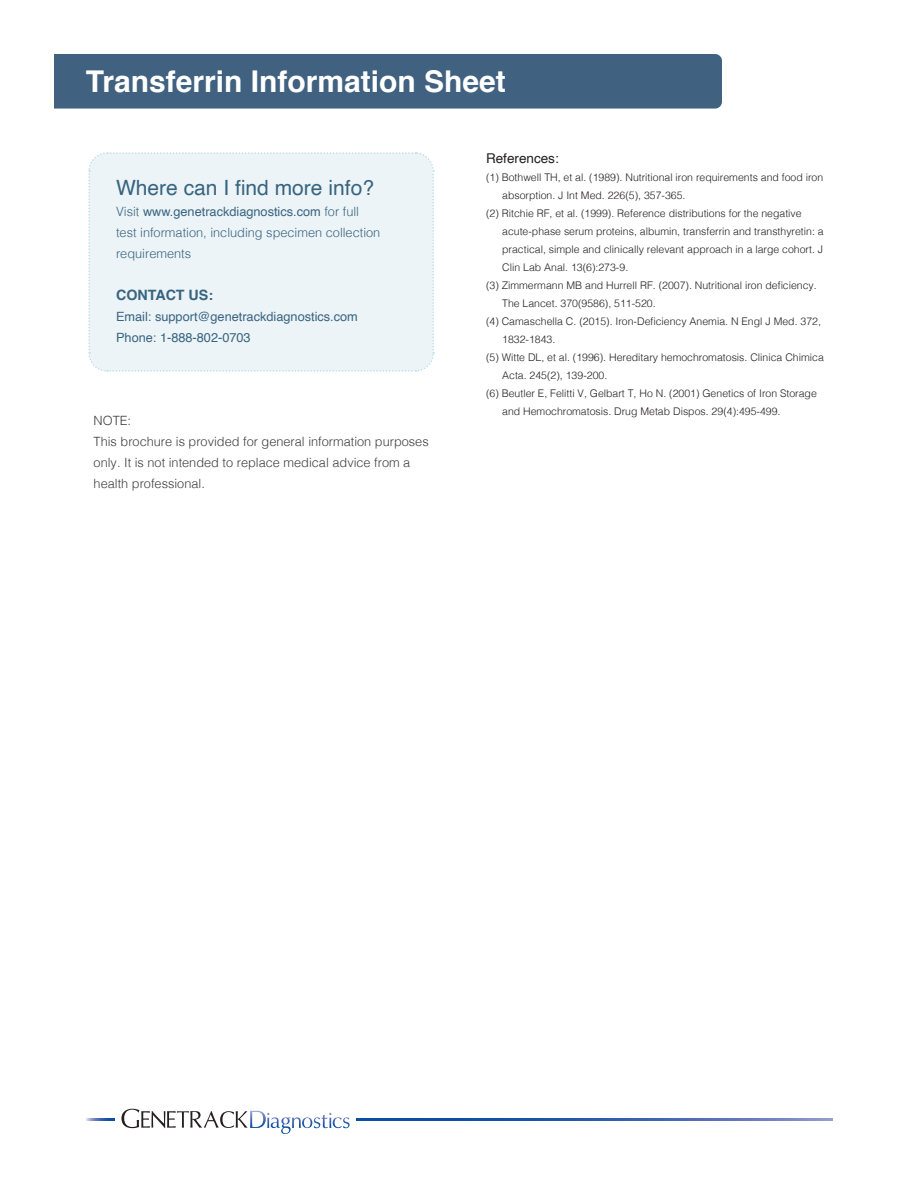
<style>
.page{position:relative;width:918px;height:1188px;background:#fff}
.page>*{position:absolute;margin:0;border:0;box-sizing:border-box;transform-origin:0 0}
.t1{font:700 30px "Helvetica";color:#fff}
.t2{font:21px "Helvetica";color:#386480}
.t3{font:700 14.25px "Helvetica";color:#386480}
.t4{font:13.5px "Helvetica";color:#231f20}
.t5{font:300 12.75px/21px "Helvetica";color:#3e3e3f}
.t6{font:300 12.75px/21px "Helvetica";color:#386480}
.t7{font:12.75px "Helvetica";color:#386480}
.t8{font:300 10.5px/18px "Helvetica";color:#231f20}
.s1{font-weight:400}
</style>
<div class="page">
<div style="left:54px;top:54px;width:668px;height:55px;background:#406180"></div>
<div style="left:88px;top:152px;width:347px;height:220px;background:#ecf4f7"></div>
<svg style="left:356px;top:1119px;width:477px;height:1px"></svg>
<svg style="left:87px;top:1119px;width:28px;height:1px"></svg>
<svg style="left:121px;top:1109px;width:229px;height:25px"></svg>
<p class="t1" style="left:86px;top:57px;width:422px">Transferrin Information Sheet</p>
<p class="t2" style="left:116px;top:171px;width:259px">Where can I find more info?</p>
<p class="t6" style="left:116px;top:200px;width:266px">Visit <span class="s1">www.genetrackdiagnostics.com</span> for full test information, including specimen collection requirements</p>
<p class="t3" style="left:116px;top:283px;width:99px">CONTACT US:</p>
<p class="t7" style="left:116px;top:307px;width:243px">Email: support@genetrackdiagnostics.com</p>
<p class="t7" style="left:116px;top:328px;width:136px">Phone: 1-888-802-0703</p>
<p class="t5" style="left:94px;top:409px;width:39px">NOTE:</p>
<p class="t5" style="left:94px;top:430px;width:337px">This brochure is provided for general information purposes only. It is not intended to replace medical advice from a health professional.</p>
<p class="t4" style="left:486px;top:147px;width:74px">References:</p>
<p class="t8" style="left:502px;top:167px;width:323px;text-indent:-16px">(1) Bothwell TH, et al. (1989). Nutritional iron requirements and food iron absorption. J Int Med. 226(5), 357-365.</p>
<p class="t8" style="left:502px;top:203px;width:323px;text-indent:-16px">(2) Ritchie RF, et al. (1999). Reference distributions for the negative acute-phase serum proteins, albumin, transferrin and transthyretin: a practical, simple and clinically relevant approach in a large cohort. J Clin Lab Anal. 13(6):273-9.</p>
<p class="t8" style="left:502px;top:275px;width:316px;text-indent:-16px">(3) Zimmermann MB and Hurrell RF. (2007). Nutritional iron deficiency.<br>The Lancet. 370(9586), 511-520.</p>
<p class="t8" style="left:502px;top:311px;width:320px;text-indent:-16px">(4) Camaschella C. (2015). Iron-Deficiency Anemia. N Engl J Med. 372,<br>1832-1843.</p>
<p class="t8" style="left:502px;top:347px;width:323px;text-indent:-16px">(5) Witte DL, et al. (1996). Hereditary hemochromatosis. Clinica Chimica<br>Acta. 245(2), 139-200.</p>
<p class="t8" style="left:502px;top:383px;width:316px;text-indent:-16px">(6) Beutler E, Felitti V, Gelbart T, Ho N. (2001) Genetics of Iron Storage and Hemochromatosis. Drug Metab Dispos. 29(4):495-499.</p>
</div>
